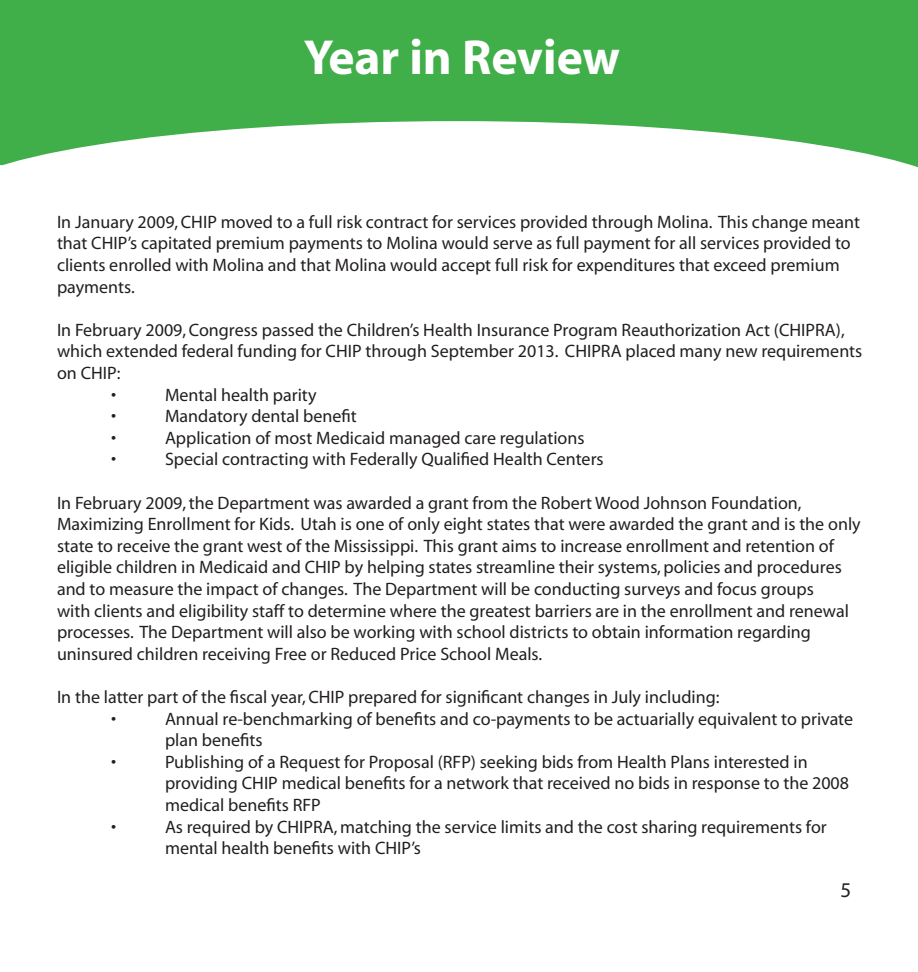
<style>
.page{position:relative;width:918px;height:972px;background:#fff}
.page>*{position:absolute;margin:0;border:0;box-sizing:border-box;transform-origin:0 0}
.t1{font:700 49.5px "Myriad";color:#fff}
.t2{font:21px "Myriad";color:#231f20}
.t3{font:18px/21.6px "Myriad";color:#231f20}
</style>
<div class="page">
<div style="left:0;top:0;width:918px;height:234px;background:#40ae49"></div>
<svg style="left:54px;top:121px;width:864px;height:113px;background:#ebf6ec"></svg>
<svg style="left:0;top:152px;width:54px;height:82px;background:#eff8f0"></svg>
<h1 class="t1" style="left:304px;top:32px;width:318px">Year in Review</h1>
<p class="t3" style="left:57px;top:212px;width:805px">In January 2009, CHIP moved to a full risk contract for services provided through Molina. This change meant that CHIP’s capitated premium payments to Molina would serve as full payment for all services provided to clients enrolled with Molina and that Molina would accept full risk for expenditures that exceed premium payments.</p>
<p class="t3" style="left:57px;top:320px;width:789px">In February 2009, Congress passed the Children’s Health Insurance Program Reauthorization Act (CHIPRA),</p>
<p class="t3" style="left:57px;top:341px;width:807px">which extended federal funding for CHIP through September 2013. CHIPRA placed many new requirements</p>
<p class="t3" style="left:57px;top:363px;width:65px">on CHIP:</p>
<p class="t3" style="left:111px;top:385px;width:7px">•</p>
<p class="t3" style="left:165px;top:385px;width:153px">Mental health parity</p>
<p class="t3" style="left:111px;top:406px;width:7px">•</p>
<p class="t3" style="left:165px;top:406px;width:193px">Mandatory dental benefit</p>
<p class="t3" style="left:111px;top:428px;width:7px">•</p>
<p class="t3" style="left:165px;top:428px;width:421px">Application of most Medicaid managed care regulations</p>
<p class="t3" style="left:111px;top:449px;width:7px">•</p>
<p class="t3" style="left:165px;top:449px;width:440px">Special contracting with Federally Qualified Health Centers</p>
<p class="t3" style="left:57px;top:493px;width:805px">In February 2009, the Department was awarded a grant from the Robert Wood Johnson Foundation, Maximizing Enrollment for Kids. Utah is one of only eight states that were awarded the grant and is the only state to receive the grant west of the Mississippi. This grant aims to increase enrollment and retention of eligible children in Medicaid and CHIP by helping states streamline their systems, policies and procedures and to measure the impact of changes. The Department will be conducting surveys and focus groups<br>with clients and eligibility staff to determine where the greatest barriers are in the enrollment and renewal processes. The Department will also be working with school districts to obtain information regarding uninsured children receiving Free or Reduced Price School Meals.</p>
<p class="t3" style="left:111px;top:687px;width:610px;text-indent:-54px">In the latter part of the fiscal year, CHIP prepared for significant changes in July including: •</p>
<p class="t3" style="left:165px;top:709px;width:690px">Annual re-benchmarking of benefits and co-payments to be actuarially equivalent to private plan benefits</p>
<p class="t3" style="left:111px;top:752px;width:7px">•</p>
<p class="t3" style="left:165px;top:752px;width:686px">Publishing of a Request for Proposal (RFP) seeking bids from Health Plans interested in providing CHIP medical benefits for a network that received no bids in response to the 2008 medical benefits RFP</p>
<p class="t3" style="left:111px;top:817px;width:7px">•</p>
<p class="t3" style="left:165px;top:817px;width:663px">As required by CHIPRA, matching the service limits and the cost sharing requirements for mental health benefits with CHIP’s</p>
<p class="t2" style="left:840px;top:880px;width:12px">5</p>
</div>
